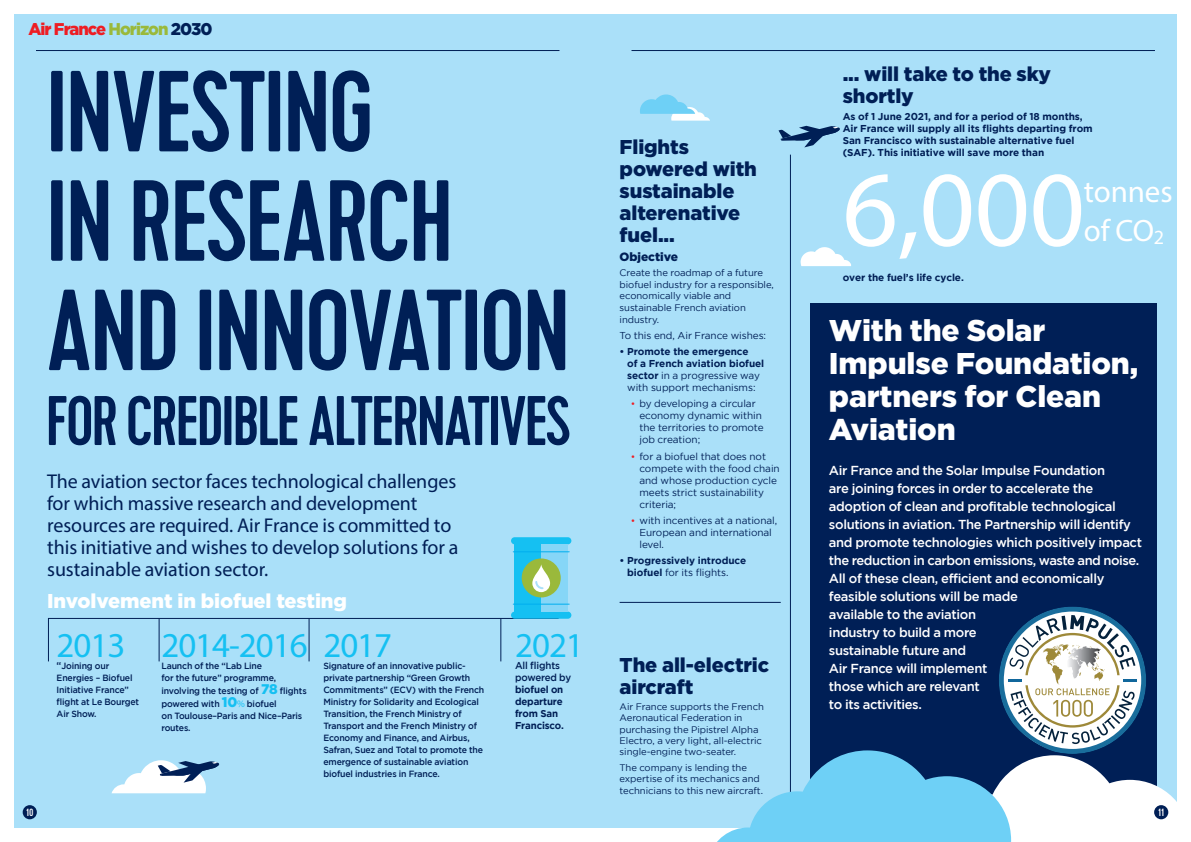
<style>
.page{position:relative;width:1191px;height:842px;background:#fff}
.page>*{position:absolute;margin:0;border:0;box-sizing:border-box;transform-origin:0 0}
.t1{font:500 115px/109.4px "Cervo";letter-spacing:-.03em;color:#001f56}
.t2{font:108px "Myriad Pro";color:#fff}
.t3{font:500 70px "Cervo";letter-spacing:-.04em;color:#001f56}
.t4{font:35px "Myriad Pro";letter-spacing:-.03em;color:#15c0f2}
.t5{font:31px/38.5px "Myriad Pro";letter-spacing:-.005em;color:#fff}
.t6{font:900 30px/33px "Gotham";letter-spacing:-.005em;color:#fff}
.t7{font:20px/22px "Myriad Pro";letter-spacing:-.005em;color:#001f56}
.t8{font:900 20px/22px "Gotham";letter-spacing:-.005em;color:#001f56}
.t9{font:900 20px "Gotham";letter-spacing:-.005em;color:#fff}
.t10{font:900 17px "Gotham";letter-spacing:-.055em;color:#ee1d23}
.t11{font:500 13px/18px "Gotham";letter-spacing:-.025em;color:#fff}
.t12{font:900 12px "Gotham";letter-spacing:-.005em;color:#001f56}
.t13{font:500 10.5px "Cervo";color:#fff}
.t14{font:700 10px/12px "Gotham";letter-spacing:-.005em;color:#001f56}
.t15{font:10px/12px "Gotham";letter-spacing:-.005em;color:#001f56}
.t16{font:500 10px/12px "Gotham";letter-spacing:-.015em;color:#001f56}
.t17{font:9.5px/11.4px "Gotham";letter-spacing:-.005em;color:#001f56}
.t18{font:500 9px/12px "Gotham";letter-spacing:-.015em;color:#001f56}
.s1{color:#9ab93b}
.s2{color:#001f56}
.s3{font-size:10px}
.s4{font-weight:900;font-size:14px;color:#15c0f2}
.s5{font-family:"Myriad Pro";font-weight:400;font-size:9.8px;color:#15c0f2}
.s6{font-weight:400}
.s7{font-size:9.5px;color:#ee1d23}
</style>
<div class="page">
<div style="left:14px;top:14px;width:1162px;height:814px;background:#aae0f9"></div>
<div style="left:810px;top:303px;width:347px;height:526px;background:#001f56"></div>
<hr style="left:790px;top:155px;width:1px;height:639px;background:#001f56">
<svg style="left:48px;top:618px;width:465px;height:44px"></svg>
<hr style="left:159px;top:618px;width:1px;height:43px;background:#001f56">
<hr style="left:309px;top:618px;width:1px;height:43px;background:#001f56">
<hr style="left:500px;top:618px;width:1px;height:43px;background:#001f56">
<hr style="left:36px;top:50px;width:523px;height:1px;background:#001f56">
<hr style="left:631px;top:50px;width:524px;height:1px;background:#001f56">
<svg style="left:800px;top:247px;width:51px;height:19px"></svg>
<svg style="left:717px;top:606px;width:460px;height:236px"></svg>
<svg style="left:778px;top:126px;width:62px;height:21px"></svg>
<svg style="left:640px;top:94px;width:70px;height:27px"></svg>
<svg style="left:111px;top:760px;width:109px;height:33px"></svg>
<hr style="left:619px;top:602px;width:161px;height:1px;background:#001f56">
<div style="left:511px;top:537px;width:60px;height:7px;background:#15c0f2;border-radius:4px"></div>
<div style="left:511px;top:612px;width:60px;height:7px;background:#15c0f2;border-radius:4px"></div>
<div style="left:514px;top:544px;width:54px;height:68px;background:#86d6f7"></div>
<div style="left:514px;top:544px;width:27px;height:68px;background:#15c0f2"></div>
<hr style="left:513px;top:551px;width:56px;height:1px;background:#00aeef">
<hr style="left:513px;top:604px;width:56px;height:1px;background:#00aeef">
<div style="left:522px;top:558px;width:39px;height:39px;background:#9ab93b;border-radius:50%"></div>
<svg style="left:532px;top:564px;width:18px;height:28px"></svg>
<svg style="left:534px;top:580px;width:10px;height:10px"></svg>
<div style="left:1154px;top:805px;width:14px;height:14px;background:#001f56;border-radius:50%"></div>
<div style="left:23px;top:805px;width:14px;height:14px;background:#001f56;border-radius:50%"></div>
<h3 class="t10" style="left:28px;top:20px;width:186px">Air France <span class="s1">Horizon</span> <span class="s2">2030</span></h3>
<h1 class="t1" style="left:45px;top:60px;width:527px">INVESTING<br>IN RESEARCH<br>AND INNOVATION</h1>
<h3 class="t3" style="left:45px;top:380px;width:527px">FOR CREDIBLE ALTERNATIVES</h3>
<h3 class="t7" style="left:47px;top:470px;width:413px">The aviation sector faces technological challenges for which massive research and development resources are required. Air France is committed to this initiative and wishes to develop solutions for a sustainable aviation sector.</h3>
<h3 class="t9" style="left:47px;top:589px;width:301px">Involvement in biofuel testing</h3>
<h3 class="t4" style="left:57px;top:624px;width:70px">2013</h3>
<p class="t18" style="left:57px;top:660px;width:84px"><span class="s3">“</span>Joining our<br>Energies – Biofuel<br>Initiative France” flight at Le Bourget<br>Air Show.</p>
<h3 class="t4" style="left:161px;top:624px;width:232px">2014-2016 2017</h3>
<p class="t18" style="left:161px;top:660px;width:116px">Launch of the “Lab Line for the future” programme,</p>
<p class="t18" style="left:161px;top:684px;width:147px;line-height:13px">involving the testing of <span class="s4">78</span> flights powered with <span class="s4">10</span><span class="s5">%</span> biofuel</p>
<p class="t18" style="left:161px;top:710px;width:142px">on Toulouse–Paris and Nice–Paris routes.</p>
<p class="t18" style="left:323px;top:660px;width:162px">Signature of an innovative public&shy;private partnership “Green Growth Commitments” (ECV) with the French Ministry for Solidarity and Ecological Transition, the French Ministry of Transport and the French Ministry of Economy and Finance, and Airbus, Safran, Suez and Total to promote the emergence of sustainable aviation biofuel industries in France.</p>
<h3 class="t4" style="left:515px;top:624px;width:70px">2021</h3>
<p class="t16" style="left:515px;top:660px;width:58px">All flights powered by</p>
<p class="t14" style="left:515px;top:683px;width:50px">biofuel on departure from San<br>Francisco.</p>
<h3 class="t8" style="left:619px;top:135px;width:139px">Flights powered with sustainable alterenative fuel...</h3>
<h3 class="t12" style="left:619px;top:250px;width:60px">Objective</h3>
<p class="t17" style="left:619px;top:267px;width:156px">Create the roadmap of a future biofuel industry for a responsible, economically viable and sustainable French aviation industry.</p>
<p class="t15" style="left:619px;top:329px;width:148px">To this end, Air France wishes:</p>
<p class="t14" style="left:627px;top:345px;width:139px;text-indent:-8px">• Promote the emergence<br>of a French aviation biofuel sector <span class="s6">in a progressive way with support mechanisms:</span></p>
<p class="t15" style="left:639px;top:398px;width:126px;text-indent:-8px"><span class="s7">•</span> by developing a circular economy dynamic within the territories to promote job creation;</p>
<p class="t15" style="left:639px;top:450px;width:142px;text-indent:-8px"><span class="s7">•</span> for a biofuel that does not compete with the food chain and whose production cycle meets strict sustainability criteria;</p>
<p class="t15" style="left:639px;top:514px;width:139px;text-indent:-8px"><span class="s7">•</span> with incentives at a national,<br>European and international level.</p>
<p class="t14" style="left:627px;top:554px;width:121px;text-indent:-8px">• Progressively introduce biofuel <span class="s6">for its flights.</span></p>
<h3 class="t8" style="left:619px;top:653px;width:151px">The all-electric aircraft</h3>
<p class="t17" style="left:619px;top:700px;width:146px">Air France supports the French<br>Aeronautical Federation in purchasing the Pipistrel Alpha<br>Electro, a very light, all-electric single-engine two-seater.</p>
<p class="t17" style="left:619px;top:762px;width:145px">The company is lending the expertise of its mechanics and technicians to this new aircraft.</p>
<h3 class="t8" style="left:842px;top:63px;width:210px">... will take to the sky shortly</h3>
<p class="t14" style="left:842px;top:110px;width:251px">As of 1 June 2021, and for a period of 18 months, Air France will supply all its flights departing from San Francisco with sustainable alternative fuel (SAF). This initiative will save more than</p>
<h2 class="t2" style="left:842px;top:143px;width:244px">6,000</h2>
<p class="t14" style="left:842px;top:271px;width:123px">over the fuel’s life cycle.</p>
<h3 class="t5" style="left:1084px;top:172px;width:90px">tonnes of CO<sub>2</sub></h3>
<h3 class="t6" style="left:829px;top:313px;width:311px">With the Solar<br>Impulse Foundation, partners for Clean<br>Aviation</h3>
<p class="t11" style="left:829px;top:461px;width:314px">Air France and the Solar Impulse Foundation<br>are joining forces in order to accelerate the adoption of clean and profitable technological solutions in aviation. The Partnership will identify and promote technologies which positively impact the reduction in carbon emissions, waste and noise.<br>All of these clean, efficient and economically feasible solutions will be made<br>available to the aviation<br>industry to build a more<br>sustainable future and<br>Air France will implement<br>those which are relevant<br>to its activities.</p>
<p class="t13" style="left:26px;top:806px;width:9px">10</p>
<p class="t13" style="left:1158px;top:806px;width:7px">11</p>
</div>
